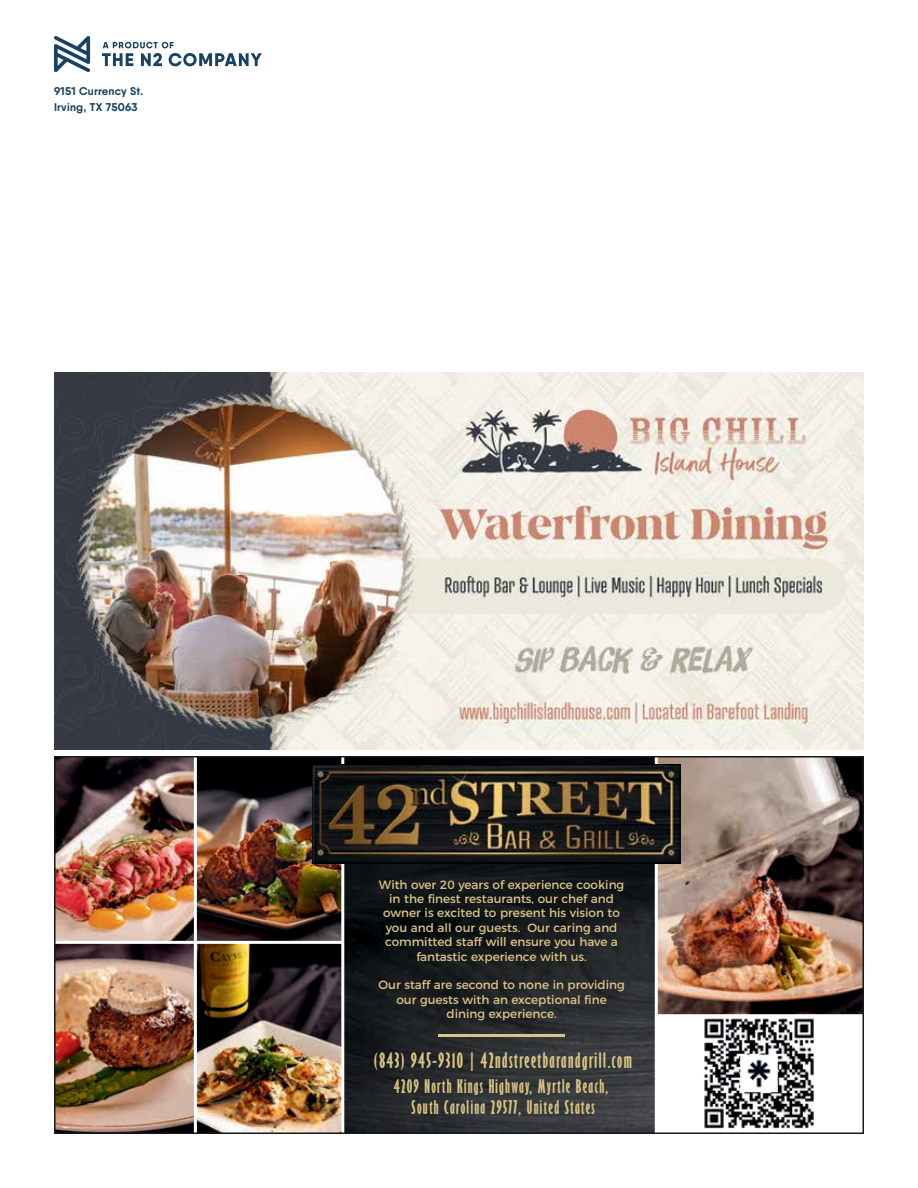
<style>
.page{position:relative;width:918px;height:1188px;background:#fff}
.page>*{position:absolute;margin:0;border:0;box-sizing:border-box;transform-origin:0 0}
.t1{font:700 extra-condensed 19.65px "Gill Sans";letter-spacing:.075em;color:#dbc586}
.t2{font:700 extra-condensed 17.4px/20.9px "Gill Sans";letter-spacing:.075em;color:#dbc586;text-align:center}
.t3{font:12px/14.4px "Montserrat";color:#dbc586;text-align:center}
.t4{font:700 11.25px/15.8px "Qanelas Soft";letter-spacing:.02em;color:#184263}
</style>
<div class="page">
<svg style="left:54px;top:36px;width:208px;height:36px"></svg>
<img style="left:54px;top:756px;width:810px;height:378px">
<img style="left:54px;top:372px;width:810px;height:378px">
<p class="t4" style="left:54px;top:83px;width:91px">9151 Currency St.<br>Irving, TX 75063</p>
<p class="t3" style="left:379px;top:876px;width:247px">With over 20 years of experience cooking in the finest restaurants, our chef and owner is excited to present his vision to you and all our guests. Our caring and committed staff will ensure you have a fantastic experience with us.</p>
<p class="t3" style="left:379px;top:977px;width:248px">Our staff are second to none in providing our guests with an exceptional fine dining experience.</p>
<h1 class="t1" style="left:374px;top:1048px;width:260px">(843) 945-9310 | 42ndstreetbarandgrill.com</h1>
<h2 class="t2" style="left:394px;top:1076px;width:216px">4209 North Kings Highway, Myrtle Beach,<br>South Carolina 29577, United States</h2>
</div>
